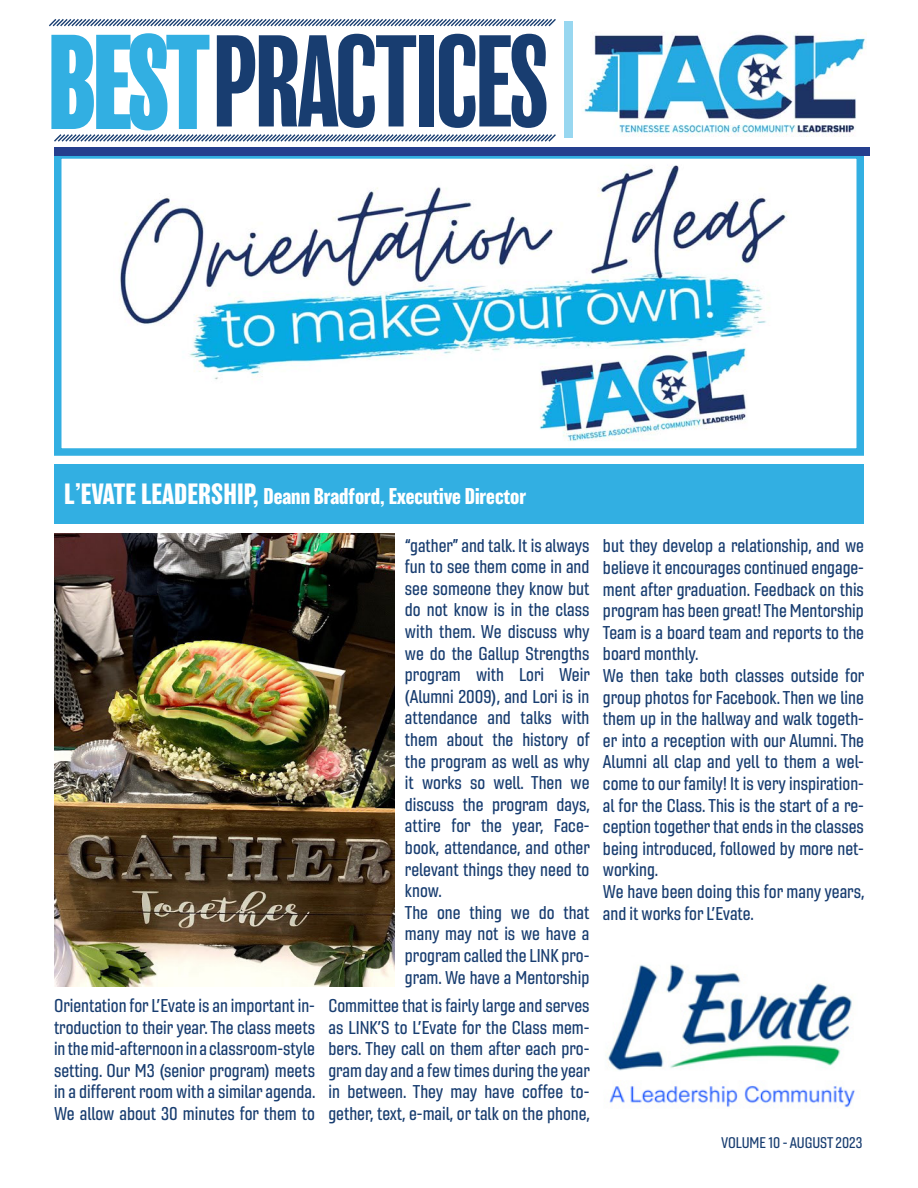
<style>
.page{position:relative;width:918px;height:1188px;background:#fff}
.page>*{position:absolute;margin:0;border:0;box-sizing:border-box;transform-origin:0 0}
.News{font:condensed 120px "Balboa";letter-spacing:-.02em;color:#183d70}
.Text{font:700 21px "Balboa";color:#fff}
.Text-2{font:18px/21.6px "Gineso Con Med";color:#183d70;text-align:justify}
.t1{font:15px "Gineso Con Med";color:#183d70}
.s1{color:#32afe2}
.s2{font-size:27px}
</style>
<div class="page">
<div style="left:54px;top:464px;width:810px;height:60px;background:#32afe2"></div>
<div style="left:565px;top:21px;width:8px;height:117px;background:#98d7f0"></div>
<svg style="left:54px;top:134px;width:502px;height:8px"></svg>
<svg style="left:49px;top:19px;width:507px;height:8px"></svg>
<img style="left:583px;top:32px;width:284px;height:105px">
<img style="left:54px;top:533px;width:340px;height:454px">
<img style="left:120px;top:165px;width:668px;height:276px">
<div style="left:54px;top:151px;width:810px;height:305px;border:8px solid #32afe2"></div>
<div style="left:54px;top:147px;width:815px;height:9px;background:#253f8e"></div>
<img style="left:607px;top:964px;width:248px;height:144px">
<p class="News" style="left:49px;top:20px;width:501px"><span class="s1">BEST</span>PRACTICES</p>
<p class="Text" style="left:64px;top:484px;width:464px"><span class="s2">L’EVATE LEADERSHIP,</span> Deann Bradford, Executive Director</p>
<p class="Text-2" style="left:54px;top:995px;width:263px">Orientation for L’Evate is an important in&shy;troduction to their year. The class meets in the mid-afternoon in a classroom-style setting. Our M3 (senior program) meets in a different room with a similar agenda.</p>
<p class="Text-2" style="left:54px;top:1103px;width:262px">We allow about 30 minutes for them to</p>
<p class="Text-2" style="left:405px;top:534px;width:187px">“gather” and talk. It is always fun to see them come in and see someone they know but do not know is in the class with them. We discuss why we do the Gallup Strengths program with Lori Weir (Alumni 2009), and Lori is in attendance and talks with them about the history of the program as well as why it works so well. Then we discuss the program days, attire for the year, Face&shy;book, attendance, and other relevant things they need to know.</p>
<p class="Text-2" style="left:405px;top:902px;width:186px">The one thing we do that many may not is we have a program called the LINK pro&shy;gram. We have a Mentorship</p>
<p class="Text-2" style="left:328px;top:995px;width:263px">Committee that is fairly large and serves as LINK’S to L’Evate for the Class mem&shy;bers. They call on them after each pro&shy;gram day and a few times during the year in between. They may have coffee to&shy;gether, text, e-mail, or talk on the phone,</p>
<p class="Text-2" style="left:603px;top:535px;width:263px">but they develop a relationship, and we believe it encourages continued engage&shy;ment after graduation. Feedback on this program has been great! The Mentorship Team is a board team and reports to the board monthly.</p>
<p class="Text-2" style="left:603px;top:665px;width:263px">We then take both classes outside for group photos for Facebook. Then we line them up in the hallway and walk togeth&shy;er into a reception with our Alumni. The Alumni all clap and yell to them a wel&shy;come to our family! It is very inspiration&shy;al for the Class. This is the start of a re&shy;ception together that ends in the classes being introduced, followed by more net&shy;working.</p>
<p class="Text-2" style="left:603px;top:881px;width:263px">We have been doing this for many years, and it works for L’Evate.</p>
<p class="t1" style="left:721px;top:1133px;width:143px">VOLUME 10 - AUGUST 2023</p>
</div>
